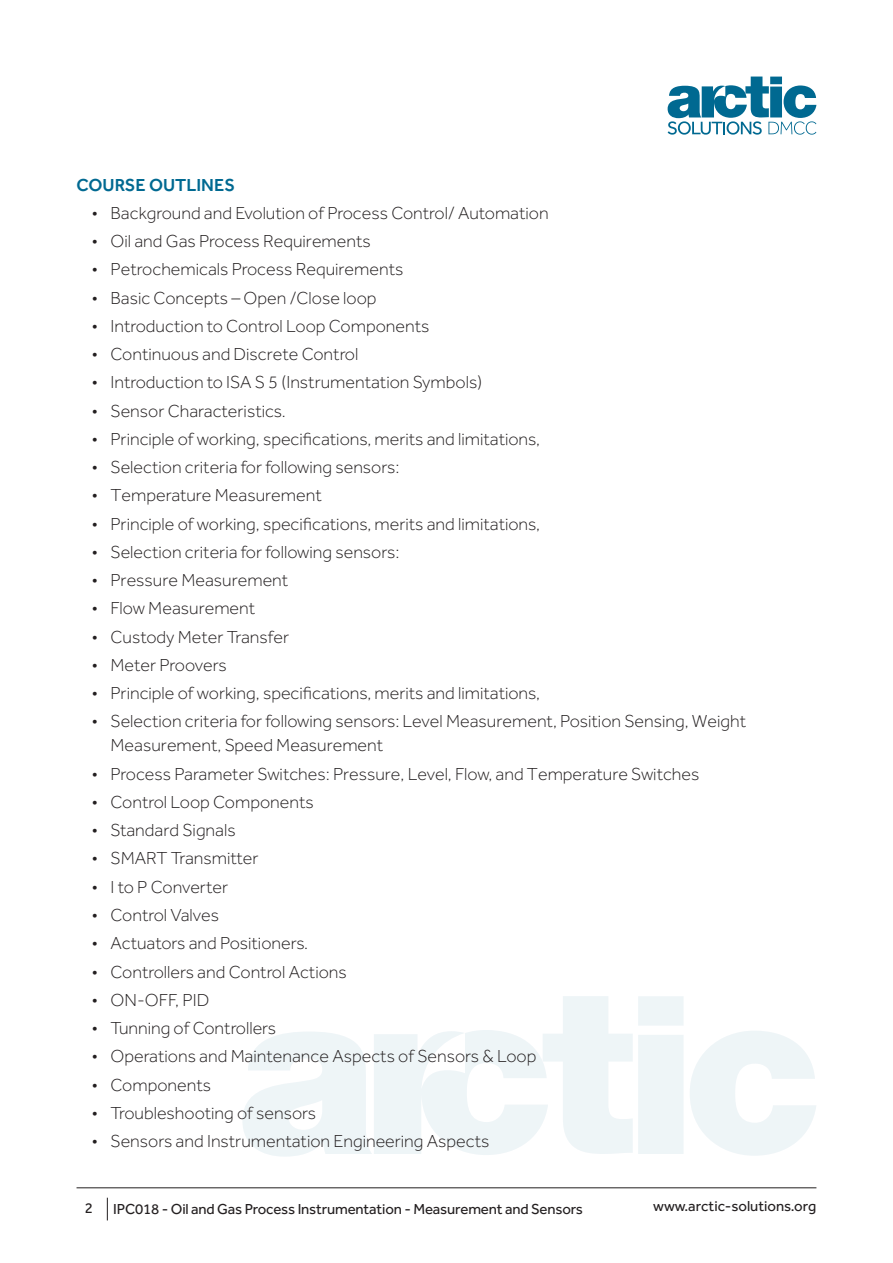
<style>
.page{position:relative;width:893px;height:1263px;background:#fff}
.page>*{position:absolute;margin:0;border:0;box-sizing:border-box;transform-origin:0 0}
.t1{font:300 18px/24px "Effra";color:#231f20}
.Heading_-_Course_Out{font:500 18px "Effra";color:#006991}
.t2{font:15px "Effra";letter-spacing:-.01em;color:#231f20}
</style>
<div class="page">
<hr style="left:77px;top:1187px;width:739px;height:1px;background:#231f20">
<svg style="left:107px;top:1198px;width:1px;height:22px"></svg>
<svg style="left:668px;top:77px;width:148px;height:58px"></svg>
<svg style="left:690px;top:1031px;width:126px;height:125px"></svg>
<svg style="left:243px;top:996px;width:440px;height:161px"></svg>
<p class="Heading_-_Course_Out" style="left:77px;top:174px;width:160px">COURSE OUTLINES</p>
<p class="t1" style="left:92px;top:201px;width:459px">• Background and Evolution of Process Control/ Automation</p>
<p class="t1" style="left:92px;top:229px;width:281px">• Oil and Gas Process Requirements</p>
<p class="t1" style="left:92px;top:257px;width:313px">• Petrochemicals Process Requirements</p>
<p class="t1" style="left:92px;top:286px;width:286px">• Basic Concepts – Open /Close loop</p>
<p class="t1" style="left:92px;top:314px;width:339px">• Introduction to Control Loop Components</p>
<p class="t1" style="left:92px;top:342px;width:268px">• Continuous and Discrete Control</p>
<p class="t1" style="left:92px;top:370px;width:392px">• Introduction to ISA S 5 (Instrumentation Symbols)</p>
<p class="t1" style="left:92px;top:399px;width:196px">• Sensor Characteristics.</p>
<p class="t1" style="left:92px;top:427px;width:450px">• Principle of working, specifications, merits and limitations,</p>
<p class="t1" style="left:92px;top:455px;width:309px">• Selection criteria for following sensors:</p>
<p class="t1" style="left:92px;top:483px;width:232px">• Temperature Measurement</p>
<p class="t1" style="left:92px;top:512px;width:450px">• Principle of working, specifications, merits and limitations,</p>
<p class="t1" style="left:92px;top:540px;width:309px">• Selection criteria for following sensors:</p>
<p class="t1" style="left:92px;top:568px;width:198px">• Pressure Measurement</p>
<p class="t1" style="left:92px;top:596px;width:165px">• Flow Measurement</p>
<p class="t1" style="left:92px;top:625px;width:199px">• Custody Meter Transfer</p>
<p class="t1" style="left:92px;top:653px;width:137px">• Meter Proovers</p>
<p class="t1" style="left:92px;top:681px;width:450px">• Principle of working, specifications, merits and limitations,</p>
<p class="t1" style="left:111px;top:709px;width:637px;text-indent:-19px">• Selection criteria for following sensors: Level Measurement, Position Sensing, Weight<br>Measurement, Speed Measurement</p>
<p class="t1" style="left:92px;top:762px;width:609px">• Process Parameter Switches: Pressure, Level, Flow, and Temperature Switches</p>
<p class="t1" style="left:92px;top:790px;width:224px">• Control Loop Components</p>
<p class="t1" style="left:92px;top:818px;width:146px">• Standard Signals</p>
<p class="t1" style="left:92px;top:846px;width:168px">• SMART Transmitter</p>
<p class="t1" style="left:92px;top:875px;width:138px">• I to P Converter</p>
<p class="t1" style="left:92px;top:903px;width:129px">• Control Valves</p>
<p class="t1" style="left:92px;top:931px;width:218px">• Actuators and Positioners.</p>
<p class="t1" style="left:92px;top:959px;width:257px">• Controllers and Control Actions</p>
<p class="t1" style="left:92px;top:988px;width:119px">• ON-OFF, PID</p>
<p class="t1" style="left:92px;top:1016px;width:186px">• Tunning of Controllers</p>
<p class="t1" style="left:92px;top:1044px;width:446px">• Operations and Maintenance Aspects of Sensors &amp; Loop</p>
<p class="t1" style="left:92px;top:1072px;width:121px">• Components</p>
<p class="t1" style="left:92px;top:1101px;width:226px">• Troubleshooting of sensors</p>
<p class="t1" style="left:92px;top:1129px;width:399px">• Sensors and Instrumentation Engineering Aspects</p>
<p class="t2" style="left:85px;top:1199px;width:10px">2</p>
<p class="t2" style="left:113px;top:1200px;width:471px">IPC018 - Oil and Gas Process Instrumentation - Measurement and Sensors</p>
<p class="t2" style="left:653px;top:1198px;width:165px">www.arctic-solutions.org</p>
</div>
